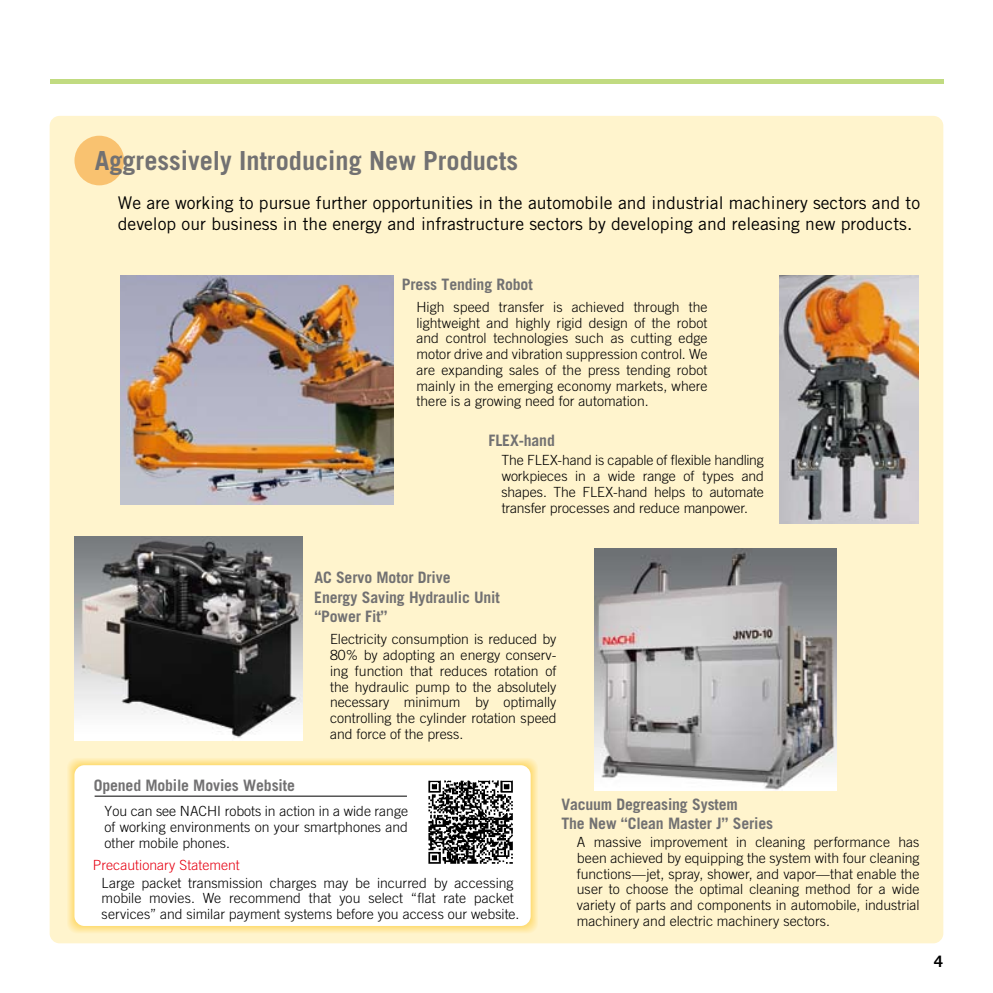
<style>
.page{position:relative;width:993px;height:993px;background:#fff}
.page>*{position:absolute;margin:0;border:0;box-sizing:border-box;transform-origin:0 0}
.t1{font:700 26.25px "Trade Gothic";color:#727172}
.t2{font:17.5px/21px "Trade Gothic";color:#000}
.t3{font:700 15.75px/19.2px "Trade Gothic";letter-spacing:-.01em;color:#727172}
.t4{font:700 15.75px "Trade Gothic";color:#000}
.t5{font:300 14px/15.8px "Trade Gothic";color:#000;text-align:justify}
.t6{font:300 14px "Trade Gothic";letter-spacing:.005em;color:#e60012}
</style>
<div class="page">
<div style="left:50px;top:116px;width:893px;height:827px;background:#fff4cd;border-radius:10px"></div>
<img style="left:779px;top:275px;width:139px;height:249px">
<img style="left:594px;top:548px;width:242px;height:242px">
<div style="left:74px;top:765px;width:456px;height:160px;background:#fff;border-radius:10px"></div>
<div style="left:74px;top:136px;width:50px;height:49px;background:#f9c270;border-radius:50%"></div>
<img style="left:121px;top:275px;width:273px;height:229px">
<img style="left:74px;top:536px;width:229px;height:204px">
<img style="left:428px;top:780px;width:85px;height:84px">
<hr style="left:95px;top:795px;width:312px;height:1px;background:#000">
<div style="left:50px;top:79px;width:893px;height:5px;background:#c1db81"></div>
<h1 class="t1" style="left:95px;top:145px;width:424px">Aggressively Introducing New Products</h1>
<p class="t2" style="left:118px;top:192px;width:803px">We are working to pursue further opportunities in the automobile and industrial machinery sectors and to develop our business in the energy and infrastructure sectors by developing and releasing new products.</p>
<p class="t3" style="left:402px;top:275px;width:132px">Press Tending Robot</p>
<p class="t5" style="left:416px;top:298px;width:292px">High speed transfer is achieved through the lightweight and highly rigid design of the robot and control technologies such as cutting edge motor drive and vibration suppression control. We are expanding sales of the press tending robot mainly in the emerging economy markets, where there is a growing need for automation.</p>
<p class="t3" style="left:488px;top:430px;width:68px">FLEX-hand</p>
<p class="t5" style="left:501px;top:452px;width:264px">The FLEX-hand is capable of flexible handling workpieces in a wide range of types and shapes. The FLEX-hand helps to automate transfer processes and reduce manpower.</p>
<p class="t3" style="left:314px;top:567px;width:187px">AC Servo Motor Drive<br>Energy Saving Hydraulic Unit “Power Fit”</p>
<p class="t5" style="left:330px;top:631px;width:228px">Electricity consumption is reduced by 80% by adopting an energy conserv&shy;ing function that reduces rotation of the hydraulic pump to the absolutely necessary minimum by optimally controlling the cylinder rotation speed and force of the press.</p>
<p class="t3" style="left:94px;top:775px;width:202px">Opened Mobile Movies Website</p>
<p class="t5" style="left:104px;top:803px;width:305px">You can see NACHI robots in action in a wide range of working environments on your smartphones and other mobile phones.</p>
<p class="t5" style="left:102px;top:874px;width:419px;text-align:left">Large packet transmission charges may be incurred by accessing mobile movies. We recommend that you select “flat rate packet services” and similar payment systems before you access our website.</p>
<p class="t6" style="left:93px;top:856px;width:148px">Precautionary Statement</p>
<p class="t3" style="left:561px;top:793px;width:213px">Vacuum Degreasing System<br>The New “Clean Master J” Series</p>
<p class="t5" style="left:576px;top:833px;width:344px">A massive improvement in cleaning performance has been achieved by equipping the system with four cleaning functions—jet, spray, shower, and vapor—that enable the user to choose the optimal cleaning method for a wide variety of parts and components in automobile, industrial machinery and electric machinery sectors.</p>
<p class="t4" style="left:933px;top:951px;width:10px">4</p>
</div>
